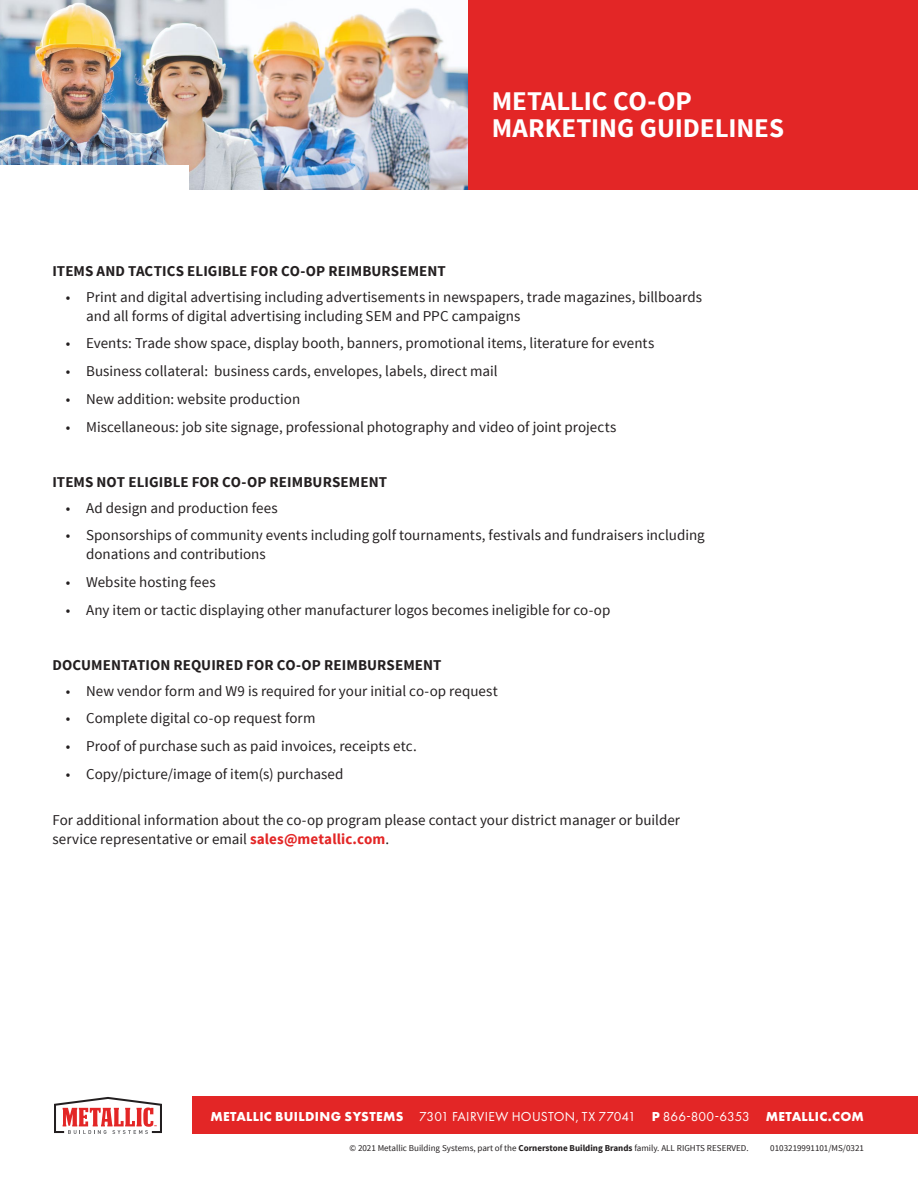
<style>
.page{position:relative;width:918px;height:1188px;background:#fff}
.page>*{position:absolute;margin:0;border:0;box-sizing:border-box;transform-origin:0 0}
.Panel_Type_Back{font:700 27px/27px "Source Sans Pro";letter-spacing:-.005em;color:#fff}
.Bullets__Product_Spe{font:15px/18.8px "Source Sans Pro";color:#231f20}
.Subheads{font:700 15px "Source Sans Pro";letter-spacing:.005em;color:#231f20}
.t1{font:15px "Futura PT";letter-spacing:.01em;color:#fff}
.t2{font:700 15px "Futura PT";letter-spacing:.02em;color:#fff}
.t3{font:13.5px "Futura PT";letter-spacing:.01em;color:#fff}
.t4{font:700 13.5px "Futura PT";letter-spacing:.025em;color:#fff}
.t5{font:9px "Source Sans Pro";color:#231f20}
.s1{font-weight:700;color:#e32626}
.s2{font-weight:700}
</style>
<div class="page">
<div style="left:192px;top:1097px;width:726px;height:37px;background:#e32626"></div>
<div style="left:468px;top:0;width:450px;height:190px;background:#e32626"></div>
<svg style="left:54px;top:1097px;width:108px;height:37px"></svg>
<img style="left:0;top:0;width:468px;height:190px">
<div style="left:0;top:165px;width:189px;height:54px;background:#fff"></div>
<p class="Panel_Type_Back" style="left:492px;top:88px;width:294px">METALLIC CO-OP<br>MARKETING GUIDELINES</p>
<p class="Subheads" style="left:52px;top:262px;width:395px">ITEMS AND TACTICS ELIGIBLE FOR CO-OP REIMBURSEMENT</p>
<p class="Bullets__Product_Spe" style="left:86px;top:288px;width:618px;text-indent:-20px">• Print and digital advertising including advertisements in newspapers, trade magazines, billboards and all forms of digital advertising including SEM and PPC campaigns</p>
<p class="Bullets__Product_Spe" style="left:66px;top:334px;width:590px">• Events: Trade show space, display booth, banners, promotional items, literature for events</p>
<p class="Bullets__Product_Spe" style="left:66px;top:362px;width:433px">• Business collateral: business cards, envelopes, labels, direct mail</p>
<p class="Bullets__Product_Spe" style="left:66px;top:390px;width:236px">• New addition: website production</p>
<p class="Bullets__Product_Spe" style="left:66px;top:417px;width:552px">• Miscellaneous: job site signage, professional photography and video of joint projects</p>
<p class="Subheads" style="left:52px;top:472px;width:336px">ITEMS NOT ELIGIBLE FOR CO-OP REIMBURSEMENT</p>
<p class="Bullets__Product_Spe" style="left:66px;top:498px;width:213px">• Ad design and production fees</p>
<p class="Bullets__Product_Spe" style="left:86px;top:526px;width:620px;text-indent:-20px">• Sponsorships of community events including golf tournaments, festivals and fundraisers including donations and contributions</p>
<p class="Bullets__Product_Spe" style="left:66px;top:573px;width:151px">• Website hosting fees</p>
<p class="Bullets__Product_Spe" style="left:66px;top:600px;width:546px">• Any item or tactic displaying other manufacturer logos becomes ineligible for co-op</p>
<p class="Subheads" style="left:52px;top:655px;width:391px">DOCUMENTATION REQUIRED FOR CO-OP REIMBURSEMENT</p>
<p class="Bullets__Product_Spe" style="left:66px;top:681px;width:433px">• New vendor form and W9 is required for your initial co-op request</p>
<p class="Bullets__Product_Spe" style="left:66px;top:709px;width:251px">• Complete digital co-op request form</p>
<p class="Bullets__Product_Spe" style="left:66px;top:737px;width:352px">• Proof of purchase such as paid invoices, receipts etc.</p>
<p class="Bullets__Product_Spe" style="left:66px;top:765px;width:279px">• Copy/picture/image of item(s) purchased</p>
<p class="Bullets__Product_Spe" style="left:52px;top:811px;width:629px">For additional information about the co-op program please contact your district manager or builder service representative or email <span class="s1">sales@metallic.com</span>.</p>
<p class="t1" style="left:210px;top:1107px;width:356px"><span class="s2">PHONE</span> 866-521-7521 <span class="s2">EMAIL</span> SALES@METALLIC.COM</p>
<p class="t2" style="left:756px;top:1106px;width:110px">METALLIC.COM</p>
<p class="t3" style="left:419px;top:1108px;width:446px">7301 FAIRVIEW HOUSTON, TX 77041 <span class="s2">P</span> 866-800-6353 <span class="s2">METALLIC.COM</span></p>
<p class="t4" style="left:210px;top:1108px;width:195px">METALLIC BUILDING SYSTEMS</p>
<p class="t5" style="left:350px;top:1142px;width:401px">© 2021 Metallic Building Systems, part of the <span class="s2">Cornerstone Building Brands</span> family. ALL RIGHTS RESERVED.</p>
<p class="t5" style="left:770px;top:1142px;width:95px">0103219991101/MS/0321</p>
</div>
